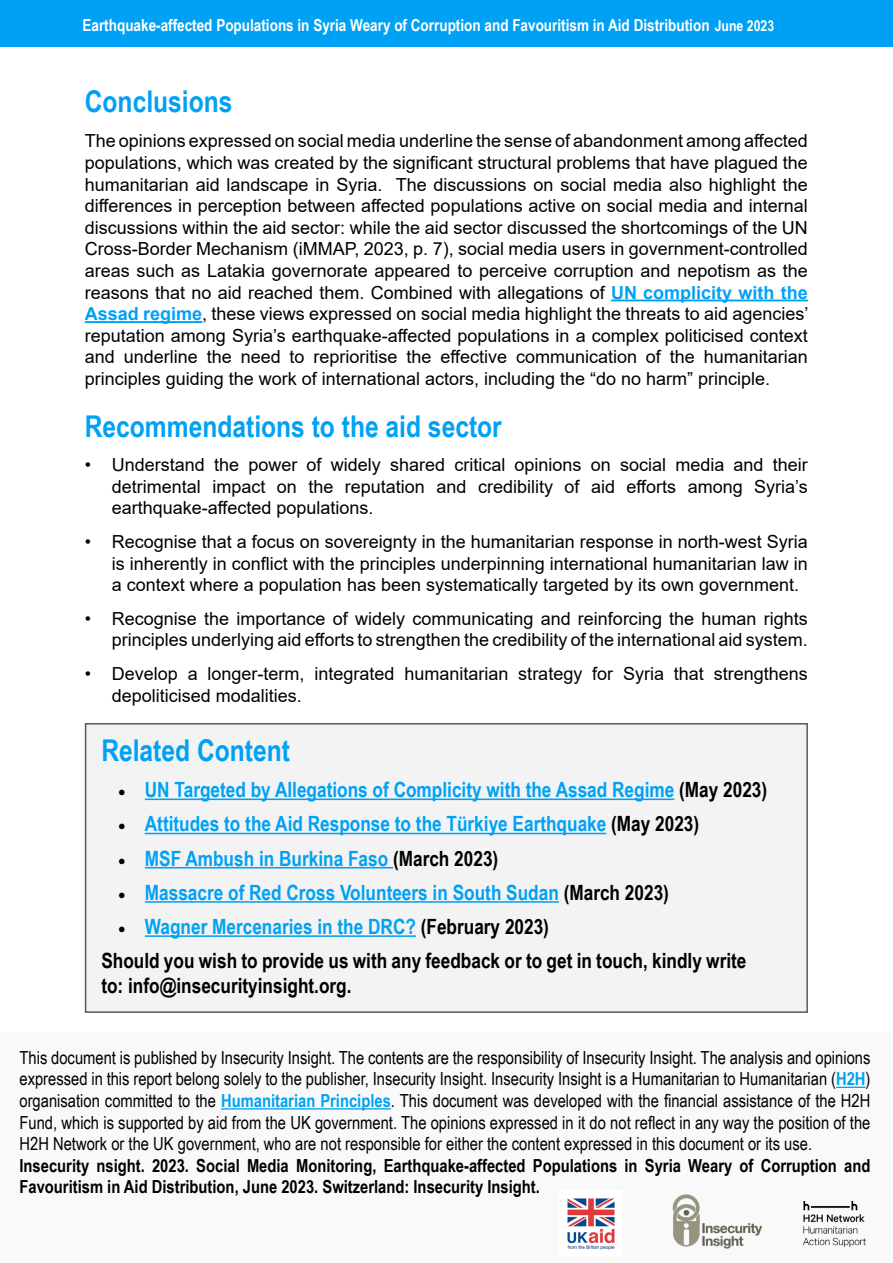
<style>
.page{position:relative;width:893px;height:1263px;background:#fff}
.page>*{position:absolute;margin:0;border:0;box-sizing:border-box;transform-origin:0 0}
.t1{font:700 30px "Arial Narrow";color:#00a1f4}
.t2{font:700 21px "Arial Narrow";color:#00a1f4}
.t3{font:700 21px/34.2px "Arial Narrow";color:#000}
.t4{font:18px/21.6px "Arial";color:#000;text-align:justify}
.t5{font:18px/21.6px "Arial Narrow";color:#000;text-align:justify}
.t6{font:700 18px/21.6px "Arial Narrow";color:#000}
.t7{font:700 16.5px "Arial Narrow";color:#fff}
.s1{font-size:15px}
.s2{font-weight:700;color:#00a1f4}
.s3{font-family:"Minion Pro";font-weight:400;color:#000}
.s4{color:#000}
.s5{font-family:"Minion Pro";font-weight:400}
.s6{color:#00a1f4}
</style>
<div class="page">
<div style="left:0;top:0;width:893px;height:46px;background:#00a1f4"></div>
<hr style="left:611px;top:299px;width:197px;height:2px;background:#00a1f4">
<hr style="left:85px;top:321px;width:117px;height:2px;background:#00a1f4">
<div style="left:0;top:1033px;width:891px;height:230px;background:#f9f9f9"></div>
<hr style="left:836px;top:1087px;width:30px;height:1px;background:#00a1f4">
<hr style="left:221px;top:1108px;width:170px;height:1px;background:#00a1f4">
<div style="left:86px;top:724px;width:721px;height:288px;background:#f3f3f3"></div>
<hr style="left:145px;top:798px;width:529px;height:2px;background:#00a1f4">
<hr style="left:145px;top:833px;width:461px;height:1px;background:#00a1f4">
<hr style="left:145px;top:867px;width:248px;height:1px;background:#00a1f4">
<hr style="left:145px;top:901px;width:414px;height:2px;background:#00a1f4">
<hr style="left:145px;top:935px;width:271px;height:2px;background:#00a1f4">
<div style="left:85px;top:723px;width:723px;height:290px;border:2px solid #585858"></div>
<img style="left:672px;top:1194px;width:90px;height:54px">
<img style="left:567px;top:1198px;width:48px;height:52px">
<img style="left:804px;top:1201px;width:62px;height:45px">
<p class="t7" style="left:82px;top:13px;width:693px">Earthquake-affected Populations in Syria Weary of Corruption and Favouritism in Aid Distribution <span class="s1">June 2023</span></p>
<h1 class="t1" style="left:85px;top:79px;width:149px">Conclusions</h1>
<p class="t4" style="left:85px;top:130px;width:725px">The opinions expressed on social media underline the sense of abandonment among affected populations, which was created by the significant structural problems that have plagued the humanitarian aid landscape in Syria. The discussions on social media also highlight the differences in perception between affected populations active on social media and internal discussions within the aid sector: while the aid sector discussed the shortcomings of the UN Cross-Border Mechanism (iMMAP, 2023, p. 7), social media users in government-controlled areas such as Latakia governorate appeared to perceive corruption and nepotism as the reasons that no aid reached them. Combined with allegations of <span class="s2">UN complicity with the Assad regime</span>, these views expressed on social media highlight the threats to aid agencies’ reputation among Syria’s earthquake-affected populations in a complex politicised context and underline the need to reprioritise the effective communication of the humanitarian principles guiding the work of international actors, including the “do no harm” principle.</p>
<h1 class="t1" style="left:85px;top:404px;width:418px">Recommendations to the aid sector</h1>
<p class="t4" style="left:112px;top:454px;width:698px;text-indent:-27px">• Understand the power of widely shared critical opinions on social media and their detrimental impact on the reputation and credibility of aid efforts among Syria’s earthquake-affected populations.</p>
<p class="t4" style="left:112px;top:531px;width:697px;text-indent:-27px">• Recognise that a focus on sovereignty in the humanitarian response in north-west Syria is inherently in conflict with the principles underpinning international humanitarian law in a context where a population has been systematically targeted by its own government.</p>
<p class="t4" style="left:85px;top:607px;width:724px;text-align:right">• Recognise the importance of widely communicating and reinforcing the human rights principles underlying aid efforts to strengthen the credibility of the international aid system.</p>
<p class="t4" style="left:112px;top:663px;width:697px;text-indent:-27px">• Develop a longer-term, integrated humanitarian strategy for Syria that strengthens depoliticised modalities.</p>
<h1 class="t1" style="left:101px;top:728px;width:190px">Related Content</h1>
<p class="t2" style="left:118px;top:774px;width:651px"><span class="s3">•</span> UN Targeted by Allegations of Complicity with the Assad Regime <span class="s4">(May 2023)</span></p>
<p class="t2" style="left:118px;top:808px;width:583px"><span class="s3">•</span> Attitudes to the Aid Response to the Türkiye Earthquake <span class="s4">(May 2023)</span></p>
<p class="t2" style="left:118px;top:842px;width:382px"><span class="s3">•</span> MSF Ambush in Burkina Faso <span class="s4">(March 2023)</span></p>
<p class="t2" style="left:118px;top:876px;width:553px"><span class="s3">•</span> Massacre of Red Cross Volunteers in South Sudan <span class="s4">(March 2023)</span></p>
<p class="t3" style="left:101px;top:908px;width:647px;text-indent:16px"><span class="s5">•</span> <span class="s6">Wagner Mercenaries in the DRC?</span> (February 2023)<br>Should you wish to provide us with any feedback or to get in touch, kindly write</p>
<p class="t3" style="left:101px;top:968px;width:252px">to: info@insecurityinsight.org.</p>
<p class="t5" style="left:20px;top:1046px;width:852px">This document is published by Insecurity Insight. The contents are the responsibility of Insecurity Insight. The analysis and opinions expressed in this report belong solely to the publisher, Insecurity Insight. Insecurity Insight is a Humanitarian to Humanitarian (<span class="s2">H2H</span>) organisation committed to the <span class="s2">Humanitarian Principles</span>. This document was developed with the financial assistance of the H2H Fund, which is supported by aid from the UK government. The opinions expressed in it do not reflect in any way the position of the H2H Network or the UK government, who are not responsible for either the content expressed in this document or its use.</p>
<p class="t6" style="left:20px;top:1154px;width:852px">Insecurity nsight. 2023. Social Media Monitoring, Earthquake-affected Populations in Syria Weary of Corruption and<br>Favouritism in Aid Distribution, June 2023. Switzerland: Insecurity Insight.</p>
</div>
